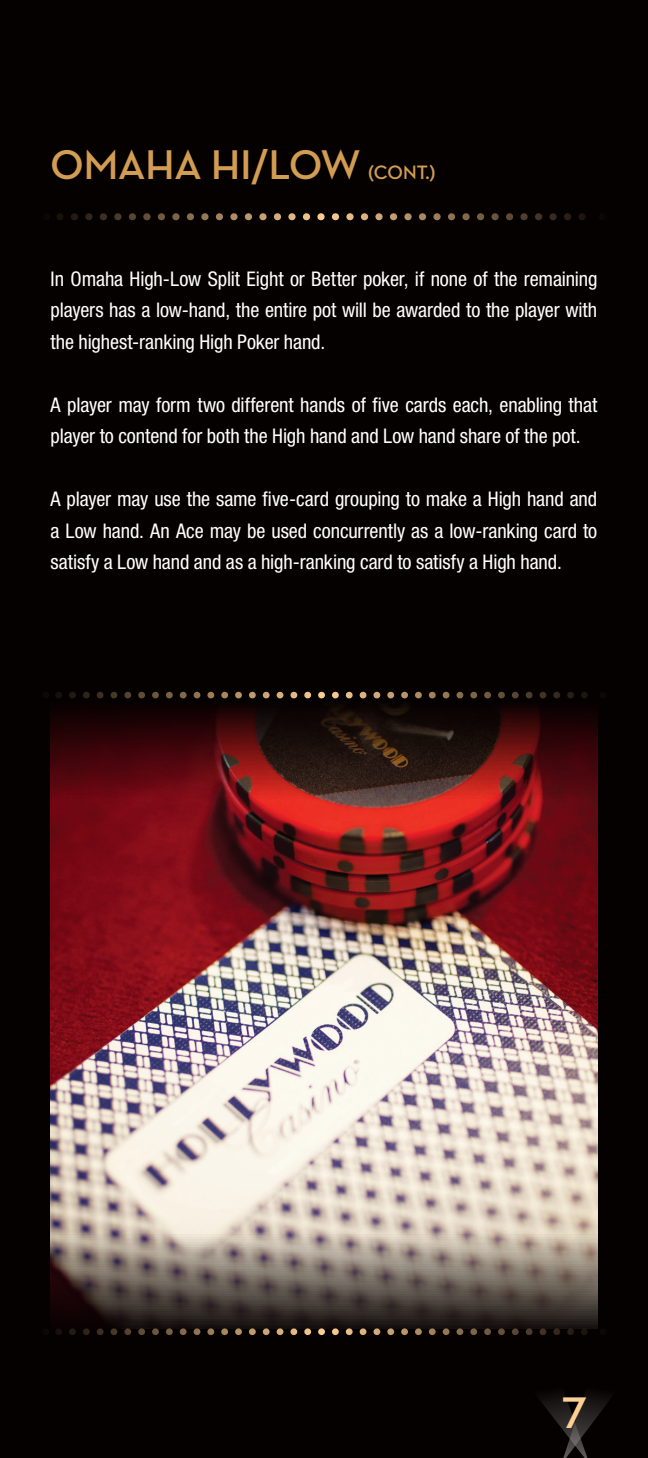
<style>
.page{position:relative;width:648px;height:1458px;background:#060101}
.page>*{position:absolute;margin:0;border:0;box-sizing:border-box;transform-origin:0 0}
.t1{font:700 45px "Neutra Disp";color:#fdcf94}
.t2{font:700 42.3px "Neutra Disp";color:#d29d53}
.t3{font:condensed 20.25px/31.5px "Helvetica Neue";letter-spacing:-.005em;color:#fff;text-align:justify}
.s1{font-size:19.8px}
</style>
<div class="page">
<svg style="left:540px;top:1394px;width:70px;height:64px"></svg>
<svg style="left:58px;top:692px;width:530px;height:6px"></svg>
<img style="left:51px;top:698px;width:546px;height:630px">
<svg style="left:58px;top:1328px;width:538px;height:7px"></svg>
<svg style="left:60px;top:213px;width:526px;height:7px"></svg>
<p class="t2" style="left:51px;top:141px;width:386px">OMAHA HI/LOW <span class="s1">(CONT.)</span></p>
<p class="t3" style="left:51px;top:262px;width:548px">In Omaha High-Low Split Eight or Better poker, if none of the remaining players has a low-hand, the entire pot will be awarded to the player with the highest-ranking High Poker hand.</p>
<p class="t3" style="left:51px;top:388px;width:548px">A player may form two different hands of five cards each, enabling that player to contend for both the High hand and Low hand share of the pot.</p>
<p class="t3" style="left:51px;top:483px;width:548px">A player may use the same five-card grouping to make a High hand and a Low hand. An Ace may be used concurrently as a low-ranking card to satisfy a Low hand and as a high-ranking card to satisfy a High hand.</p>
<p class="t1" style="left:562px;top:1387px;width:27px">7</p>
</div>
